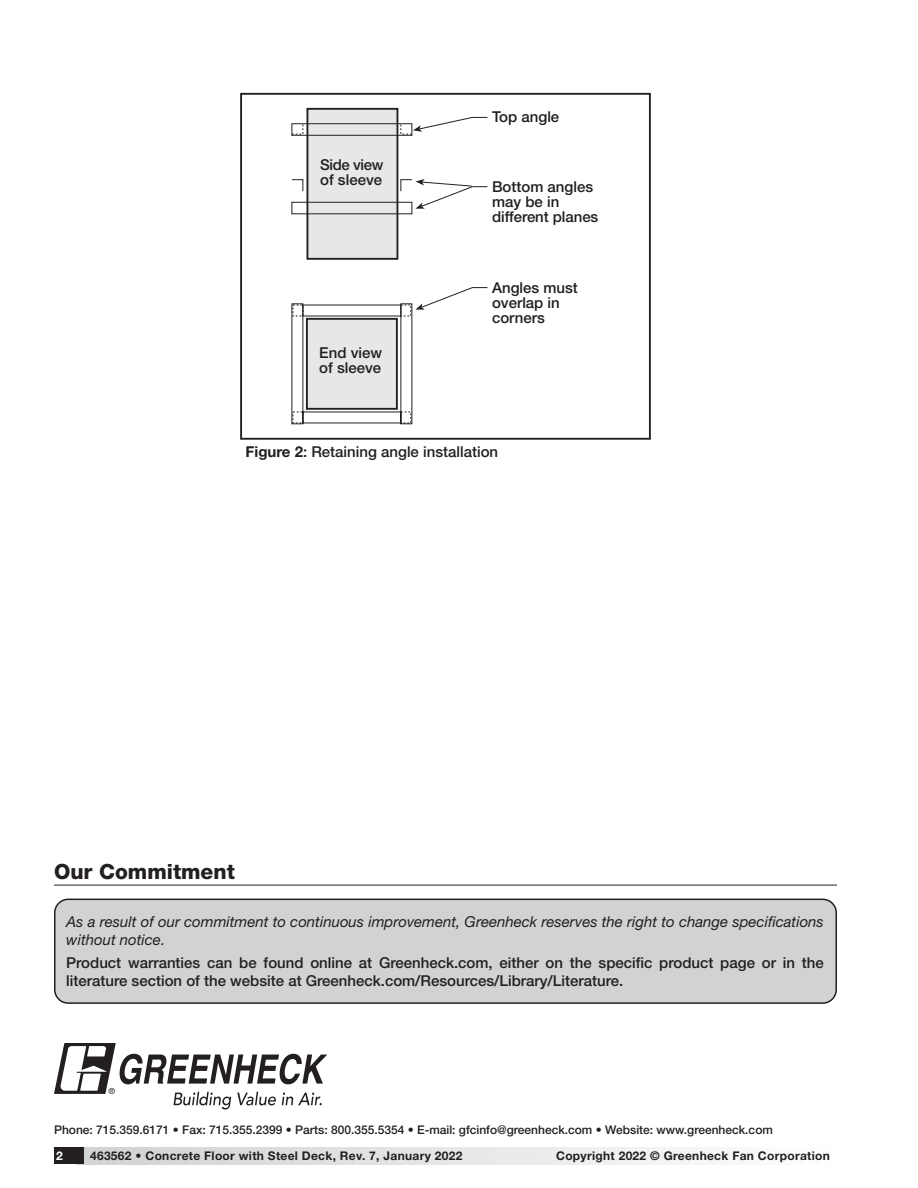
<style>
.page{position:relative;width:918px;height:1188px;background:#fff}
.page>*{position:absolute;margin:0;border:0;box-sizing:border-box;transform-origin:0 0}
.t1{font:800 21px "Helvetica Neue LT Std";color:#231f20}
.Body_10_12_55_Roman{font:500 15px/18px "Helvetica Neue LT Std";color:#231f20}
.t2{font:italic 15px/18px "Helvetica Neue LT Std";color:#231f20}
.t3{font:500 15px/15px "Helvetica Neue";color:#231f20}
.t4{font:500 12px "Helvetica Neue LT Std";color:#231f20}
.t5{font:700 12px "Helvetica Neue LT Std";letter-spacing:.025em;color:#231f20}
.t6{font:700 12px "Helvetica Neue LT Std";color:#fff}
.t7{font:8.25px "Helvetica";color:#231f20}
.s1{font-weight:700}
</style>
<div class="page">
<div style="left:77px;top:1148px;width:760px;height:16px;background:linear-gradient(to right,#d0d1d4,#fefefe)"></div>
<div style="left:54px;top:1148px;width:30px;height:16px;background:#231f20"></div>
<div style="left:55px;top:899px;width:781px;height:104px;background:#d1d2d4;border-radius:13px"></div>
<div style="left:54px;top:899px;width:783px;height:105px;border:2px solid #231f20;border-radius:13px"></div>
<svg style="left:54px;top:1043px;width:273px;height:67px"></svg>
<hr style="left:54px;top:884px;width:783px;height:2px;background:#6c6d70">
<div style="left:307px;top:109px;width:90px;height:150px;background:#e6e7e9"></div>
<div style="left:306px;top:108px;width:92px;height:152px;border:2px solid #231f20"></div>
<svg style="left:291px;top:179px;width:197px;height:36px"></svg>
<svg style="left:291px;top:287px;width:197px;height:137px"></svg>
<div style="left:291px;top:123px;width:121px;height:13px;border:1px solid #231f20"></div>
<svg style="left:291px;top:116px;width:197px;height:19px"></svg>
<div style="left:240px;top:93px;width:411px;height:347px;border:2px solid #231f20"></div>
<p class="t3" style="left:320px;top:157px;width:65px">Side view of sleeve</p>
<p class="t3" style="left:319px;top:345px;width:64px">End view of sleeve</p>
<p class="t3" style="left:492px;top:109px;width:69px">Top angle</p>
<p class="t3" style="left:492px;top:179px;width:108px">Bottom angles may be in different planes</p>
<p class="t3" style="left:492px;top:280px;width:87px">Angles must overlap in corners</p>
<p class="Body_10_12_55_Roman" style="left:246px;top:442px;width:254px"><span class="s1">Figure 2</span>: Retaining angle installation</p>
<h1 class="t1" style="left:54px;top:859px;width:182px">Our Commitment</h1>
<p class="t2" style="left:66px;top:912px;width:759px">As a result of our commitment to continuous improvement, Greenheck reserves the right to change specifications without notice.</p>
<p class="Body_10_12_55_Roman" style="left:66px;top:954px;width:759px">Product warranties can be found online at Greenheck.com, either on the specific product page or in the literature section of the website at Greenheck.com/Resources/Library/Literature.</p>
<p class="t7" style="left:109px;top:1086px;width:8px">®</p>
<p class="t4" style="left:54px;top:1123px;width:720px">Phone: 715.359.6171 • Fax: 715.355.2399 • Parts: 800.355.5354 • E-mail: gfcinfo@greenheck.com • Website: www.greenheck.com</p>
<p class="t6" style="left:56px;top:1148px;width:8px">2</p>
<p class="t5" style="left:90px;top:1148px;width:374px">463562 • Concrete Floor with Steel Deck, Rev. 7, January 2022</p>
<p class="t5" style="left:556px;top:1148px;width:275px">Copyright 2022 © Greenheck Fan Corporation</p>
</div>
